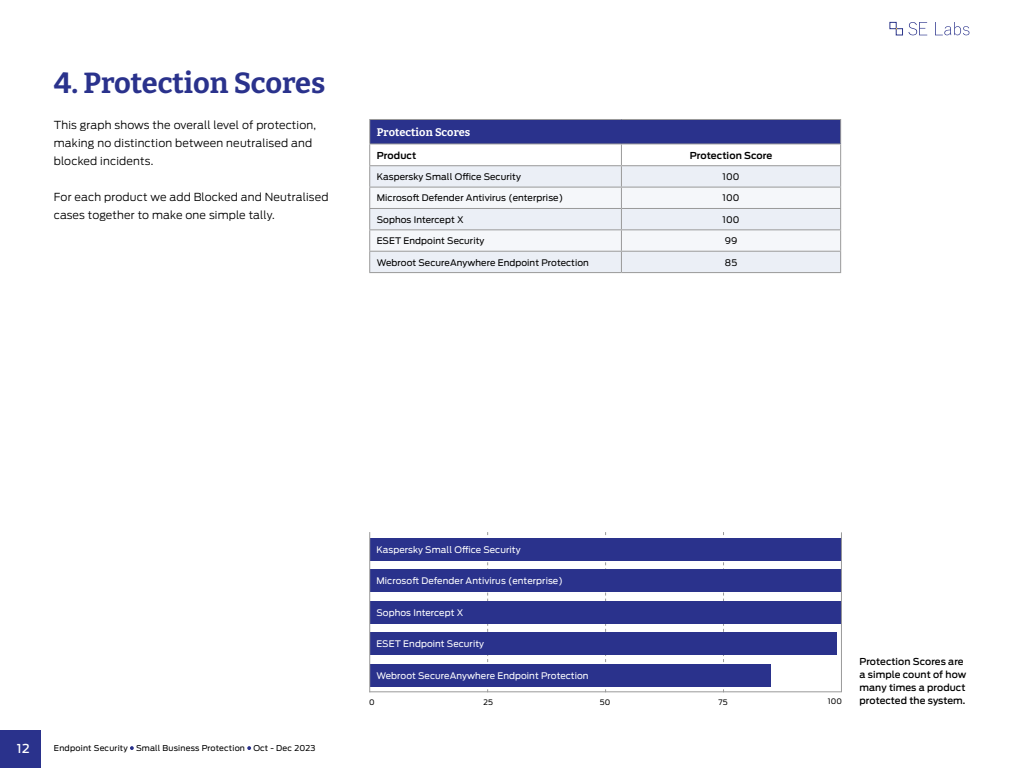
<style>
.page{position:relative;width:1024px;height:768px;background:#fff}
.page>*{position:absolute;margin:0;border:0;box-sizing:border-box;transform-origin:0 0}
.t1{font:700 29px "Bitter";letter-spacing:-.005em;color:#2a328c}
.t2{font:500 12.2px "Ford Antenna";color:#fff}
.t3{font:300 11px/18px "Ford Antenna";letter-spacing:.015em;color:#000}
.t4{font:700 11px "Bitter";letter-spacing:.01em;color:#fff}
.t5{font:500 9.5px/13px "Ford Antenna";letter-spacing:.01em;color:#000}
.t6{font:600 9.5px "Ford Antenna";color:#000}
.t7{font:9px "Ford Antenna";letter-spacing:.01em;color:#000}
.t8{font:9px "Ford Antenna";letter-spacing:.01em;color:#fff}
.t9{font:8px "Ford Antenna";letter-spacing:.025em;color:#000}
.t10{font:7.5px "Ford Antenna";letter-spacing:.025em;color:#000}
</style>
<div class="page">
<div style="left:0;top:730px;width:41px;height:38px;background:#2a328c"></div>
<svg style="left:130px;top:746px;width:4px;height:4px"></svg>
<svg style="left:247px;top:746px;width:4px;height:4px"></svg>
<svg style="left:908px;top:22px;width:19px;height:13px"></svg>
<svg style="left:935px;top:22px;width:34px;height:13px"></svg>
<div style="left:890px;top:22px;width:7px;height:7px;border:1px solid #2c368a"></div>
<div style="left:896px;top:28px;width:7px;height:7px;border:1px solid #2c368a"></div>
<hr style="left:369px;top:119px;width:252px;height:1px;background:#999">
<hr style="left:621px;top:119px;width:220px;height:1px;background:#999">
<svg style="left:369px;top:120px;width:472px;height:152px"></svg>
<hr style="left:369px;top:272px;width:252px;height:1px;background:#999">
<hr style="left:621px;top:272px;width:220px;height:1px;background:#999">
<svg style="left:723px;top:532px;width:1px;height:159px"></svg>
<svg style="left:487px;top:532px;width:1px;height:159px"></svg>
<svg style="left:605px;top:532px;width:1px;height:159px"></svg>
<hr style="left:369px;top:691px;width:472px;height:1px;background:#999">
<div style="left:370px;top:538px;width:471px;height:23px;background:#2a328c"></div>
<div style="left:370px;top:569px;width:471px;height:23px;background:#2a328c"></div>
<div style="left:370px;top:601px;width:471px;height:23px;background:#2a328c"></div>
<div style="left:370px;top:632px;width:467px;height:23px;background:#2a328c"></div>
<div style="left:370px;top:664px;width:401px;height:23px;background:#2a328c"></div>
<hr style="left:369px;top:532px;width:1px;height:160px;background:#999">
<hr style="left:841px;top:532px;width:1px;height:160px;background:#999">
<h1 class="t1" style="left:54px;top:64px;width:273px">4. Protection Scores</h1>
<p class="t3" style="left:54px;top:114px;width:264px">This graph shows the overall level of protection, making no distinction between neutralised and blocked incidents.</p>
<p class="t3" style="left:54px;top:186px;width:276px">For each product we add Blocked and Neutralised cases together to make one simple tally.</p>
<p class="t4" style="left:377px;top:125px;width:95px">Protection Scores</p>
<p class="t6" style="left:377px;top:147px;width:41px">Product</p>
<p class="t6" style="left:690px;top:147px;width:84px">Protection Score</p>
<p class="t7" style="left:377px;top:169px;width:146px">Kaspersky Small Office Security</p>
<p class="t7" style="left:723px;top:169px;width:18px">100</p>
<p class="t7" style="left:377px;top:190px;width:188px">Microsoft Defender Antivirus (enterprise)</p>
<p class="t7" style="left:723px;top:190px;width:18px">100</p>
<p class="t7" style="left:377px;top:212px;width:88px">Sophos Intercept X</p>
<p class="t7" style="left:723px;top:212px;width:18px">100</p>
<p class="t7" style="left:377px;top:233px;width:109px">ESET Endpoint Security</p>
<p class="t7" style="left:725px;top:233px;width:14px">99</p>
<p class="t7" style="left:377px;top:254px;width:214px">Webroot SecureAnywhere Endpoint Protection</p>
<p class="t7" style="left:725px;top:254px;width:14px">85</p>
<p class="t2" style="left:17px;top:738px;width:14px">12</p>
<p class="t9" style="left:54px;top:741px;width:263px">Endpoint Security Small Business Protection Oct - Dec 2023</p>
<p class="t8" style="left:377px;top:542px;width:146px">Kaspersky Small Office Security</p>
<p class="t8" style="left:377px;top:573px;width:188px">Microsoft Defender Antivirus (enterprise)</p>
<p class="t8" style="left:377px;top:605px;width:88px">Sophos Intercept X</p>
<p class="t8" style="left:377px;top:636px;width:109px">ESET Endpoint Security</p>
<p class="t8" style="left:377px;top:668px;width:214px">Webroot SecureAnywhere Endpoint Protection</p>
<p class="t5" style="left:859px;top:654px;width:108px">Protection Scores are a simple count of how many times a product</p>
<p class="t10" style="left:369px;top:696px;width:7px">0</p>
<p class="t10" style="left:483px;top:696px;width:11px">25</p>
<p class="t10" style="left:600px;top:696px;width:12px">50</p>
<p class="t10" style="left:718px;top:696px;width:11px">75</p>
<p class="t10" style="left:828px;top:695px;width:16px">100</p>
<p class="t5" style="left:859px;top:693px;width:108px">protected the system.</p>
</div>
